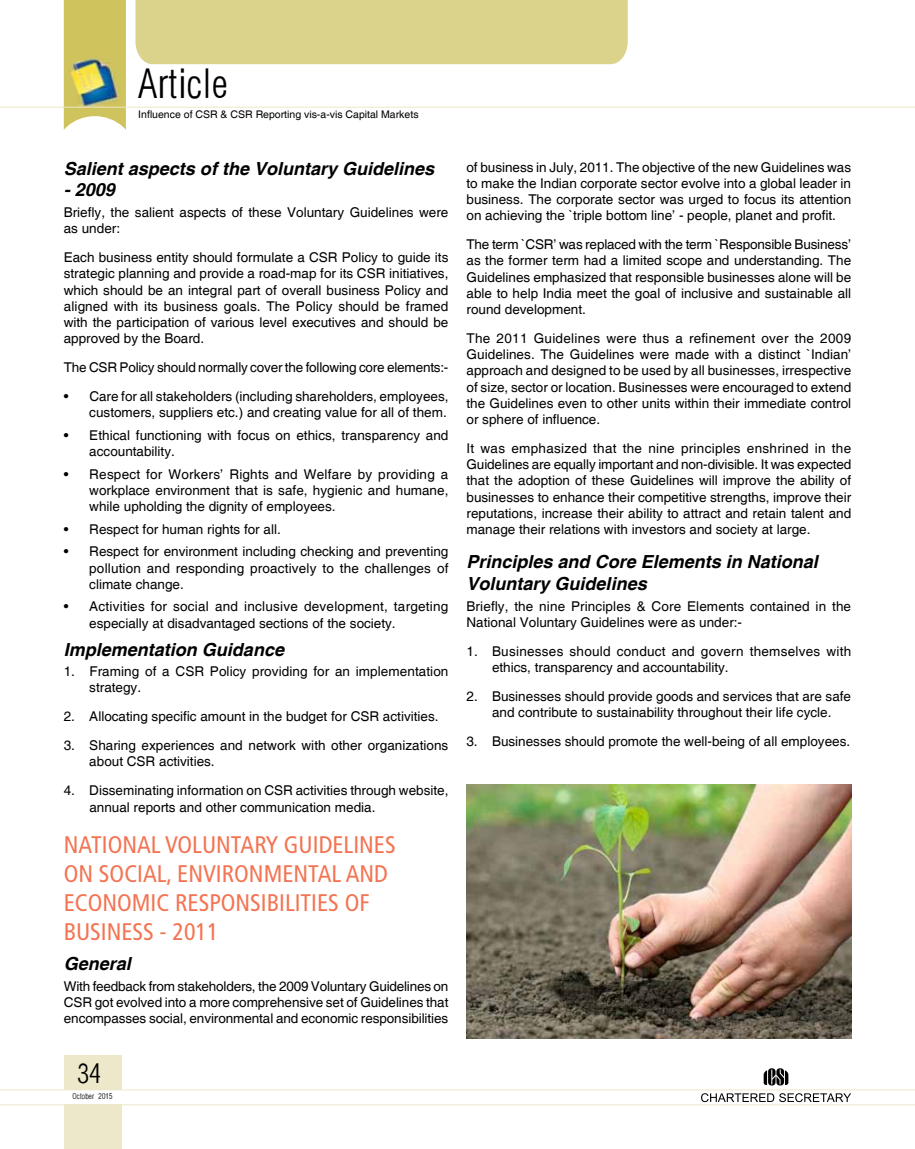
<style>
.page{position:relative;width:915px;height:1149px;background:#fff}
.page>*{position:absolute;margin:0;border:0;box-sizing:border-box;transform-origin:0 0}
.t1{font:45px "Helvetica Condensed Light Li";color:#000}
.t2{font:30px "Helvetica Condensed Light Li";color:#000}
.t3{font:condensed 24px "Frutiger";color:#f37453}
.t4{font:italic 700 18px/21.6px "Helvetica";color:#000}
.t5{font:13.5px/16.2px "Helvetica";color:#000;text-align:justify}
.t6{font:13.5px/16.2px "Helvetica";letter-spacing:.02em;color:#000}
.t7{font:10.5px "Helvetica";color:#000}
.t8{font:9px "Helvetica Condensed Light Li";color:#000}
</style>
<div class="page">
<hr style="left:0;top:1089px;width:914px;height:1px;background:#ede8c9">
<hr style="left:0;top:1104px;width:914px;height:1px;background:#ede8c9">
<svg style="left:701px;top:1093px;width:149px;height:8px"></svg>
<svg style="left:64px;top:0;width:62px;height:130px;background:#d4ca70"></svg>
<div style="left:135px;top:0;width:492px;height:64px;background:#dbd28b"></div>
<div style="left:64px;top:1054px;width:57px;height:35px;background:#ede8c9"></div>
<div style="left:64px;top:1104px;width:57px;height:44px;background:#ede8c9"></div>
<img style="left:67px;top:53px;width:54px;height:57px">
<hr style="left:0;top:107px;width:914px;height:1px;background:#ede8c9">
<svg style="left:763px;top:1068px;width:25px;height:17px"></svg>
<img style="left:466px;top:784px;width:384px;height:253px">
<h1 class="t1" style="left:138px;top:67px;width:91px">Article</h1>
<p class="t7" style="left:138px;top:109px;width:282px">Influence of Csr &amp; Csr Reporting vis-a-vis Capital Markets</p>
<h3 class="t4" style="left:64px;top:158px;width:372px">Salient aspects of the Voluntary Guidelines</h3>
<h3 class="t4" style="left:64px;top:180px;width:53px">- 2009</h3>
<p class="t5" style="left:64px;top:204px;width:386px">Briefly, the salient aspects of these Voluntary Guidelines were as under:</p>
<p class="t5" style="left:64px;top:250px;width:386px">Each business entity should formulate a CSR Policy to guide its strategic planning and provide a road-map for its CSR initiatives, which should be an integral part of overall business Policy and aligned with its business goals. The Policy should be framed with the participation of various level executives and should be approved by the Board.</p>
<p class="t5" style="left:64px;top:359px;width:386px">The CSR Policy should normally cover the following core elements:-</p>
<p class="t5" style="left:64px;top:388px;width:386px;text-align:right">• Care for all stakeholders (including shareholders, employees, customers, suppliers etc.) and creating value for all of them.</p>
<p class="t5" style="left:89px;top:427px;width:360px;text-indent:-26px">• Ethical functioning with focus on ethics, transparency and accountability.</p>
<p class="t5" style="left:89px;top:466px;width:360px;text-indent:-26px">• Respect for Workers’ Rights and Welfare by providing a workplace environment that is safe, hygienic and humane, while upholding the dignity of employees.</p>
<p class="t5" style="left:64px;top:521px;width:218px">• Respect for human rights for all.</p>
<p class="t5" style="left:89px;top:544px;width:360px;text-indent:-26px">• Respect for environment including checking and preventing pollution and responding proactively to the challenges of climate change.</p>
<p class="t6" style="left:89px;top:598px;width:360px;text-indent:-26px">• Activities for social and inclusive development, targeting especially at disadvantaged sections of the society.</p>
<h3 class="t4" style="left:64px;top:639px;width:222px">Implementation Guidance</h3>
<p class="t5" style="left:89px;top:663px;width:360px;text-indent:-26px">1. Framing of a CSR Policy providing for an implementation strategy.</p>
<p class="t5" style="left:64px;top:708px;width:376px">2. Allocating specific amount in the budget for CSR activities.</p>
<p class="t5" style="left:89px;top:737px;width:360px;text-indent:-26px">3. Sharing experiences and network with other organizations about CSR activities.</p>
<p class="t5" style="left:89px;top:782px;width:360px;text-indent:-26px">4. Disseminating information on CSR activities through website, annual reports and other communication media.</p>
<h3 class="t3" style="left:64px;top:830px;width:12px">NATI</h3>
<h3 class="t3" style="left:108px;top:830px;width:202px">ONAL VOLU NTARY GUIDELI</h3>
<h3 class="t3" style="left:359px;top:830px;width:26px">NES</h3>
<h3 class="t3" style="left:64px;top:859px;width:72px">ON SOCIAL</h3>
<h3 class="t3" style="left:166px;top:859px;width:220px">, ENVIRONMENTAL AND</h3>
<h3 class="t3" style="left:64px;top:888px;width:81px">ECONOMIC</h3>
<h3 class="t3" style="left:175px;top:888px;width:85px">RESPONSIBILITIES</h3>
<h3 class="t3" style="left:344px;top:888px;width:23px">OF</h3>
<h3 class="t3" style="left:64px;top:917px;width:156px">BUSINESS - 2011</h3>
<h3 class="t4" style="left:64px;top:953px;width:69px">General</h3>
<p class="t5" style="left:64px;top:978px;width:386px">With feedback from stakeholders, the 2009 Voluntary Guidelines on CSR got evolved into a more comprehensive set of Guidelines that encompasses social, environmental and economic responsibilities</p>
<h2 class="t2" style="left:78px;top:1062px;width:25px">34</h2>
<p class="t8" style="left:72px;top:1092px;width:41px">October 2015</p>
<p class="t5" style="left:466px;top:159px;width:386px">of business in July, 2011. The objective of the new Guidelines was to make the Indian corporate sector evolve into a global leader in business. The corporate sector was urged to focus its attention on achieving the `triple bottom line’ - people, planet and profit.</p>
<p class="t5" style="left:466px;top:237px;width:386px">The term `CSR’ was replaced with the term `Responsible Business’ as the former term had a limited scope and understanding. The Guidelines emphasized that responsible businesses alone will be able to help India meet the goal of inclusive and sustainable all round development.</p>
<p class="t5" style="left:466px;top:330px;width:386px">The 2011 Guidelines were thus a refinement over the 2009<br>Guidelines. The Guidelines were made with a distinct `Indian’ approach and designed to be used by all businesses, irrespective of size, sector or location. Businesses were encouraged to extend the Guidelines even to other units within their immediate control or sphere of influence.</p>
<p class="t5" style="left:466px;top:440px;width:386px">It was emphasized that the nine principles enshrined in the Guidelines are equally important and non-divisible. It was expected that the adoption of these Guidelines will improve the ability of businesses to enhance their competitive strengths, improve their reputations, increase their ability to attract and retain talent and manage their relations with investors and society at large.</p>
<h3 class="t4" style="left:466px;top:552px;width:353px">Principles and Core Elements in National<br>Voluntary Guidelines</h3>
<p class="t5" style="left:466px;top:598px;width:386px">Briefly, the nine Principles &amp; Core Elements contained in the<br>National Voluntary Guidelines were as under:-</p>
<p class="t6" style="left:492px;top:643px;width:360px;text-indent:-26px">1. Businesses should conduct and govern themselves with ethics, transparency and accountability.</p>
<p class="t5" style="left:466px;top:688px;width:386px;text-align:center">2. Businesses should provide goods and services that are safe and contribute to sustainability throughout their life cycle.</p>
<p class="t5" style="left:466px;top:733px;width:385px">3. Businesses should promote the well-being of all employees.</p>
</div>
